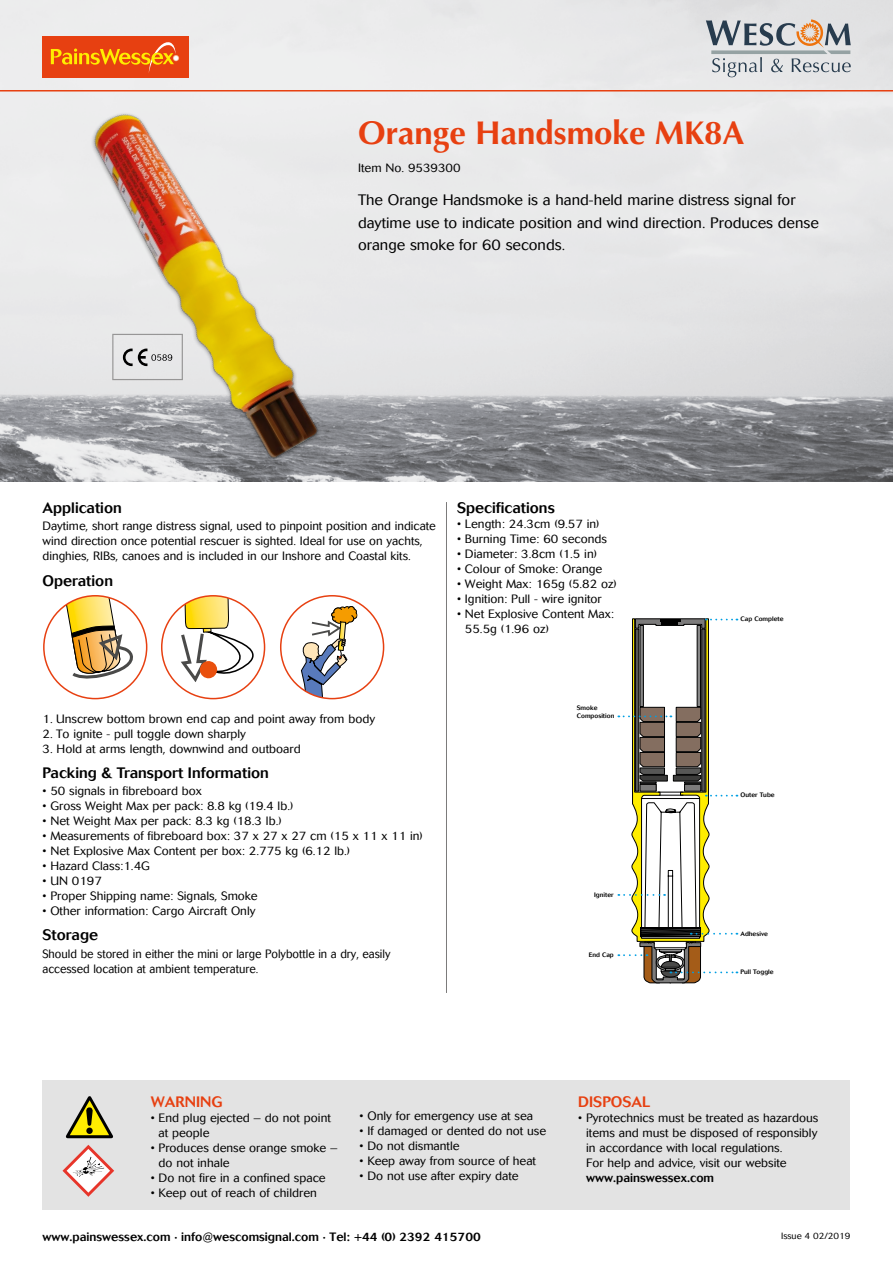
<style>
.page{position:relative;width:893px;height:1263px;background:#fff}
.page>*{position:absolute;margin:0;border:0;box-sizing:border-box;transform-origin:0 0}
.t1{font:700 33px "Optima";color:#e74011}
.t2{font:300 15px/22.5px "Cosmos";color:#000}
.t3{font:500 15px "Cosmos";color:#000}
.t4{font:500 15px "Cosmos";color:#e74011}
.t5{font:300 12px/15px "Cosmos";color:#000}
.t6{font:300 12px/15px "Cosmos";color:#000;scale:.94 1}
.t7{font:500 12px "Cosmos";color:#000}
.t8{font:300 9px "Cosmos";color:#000}
.t9{font:500 6.45px/7.4px "Cosmos";color:#000}
</style>
<div class="page">
<img style="left:0;top:0;width:893px;height:481px">
<hr style="left:0;top:90px;width:893px;height:2px;background:#e74011">
<div style="left:43px;top:1080px;width:807px;height:129px;background:#e3e3e3"></div>
<svg style="left:62px;top:1145px;width:52px;height:52px"></svg>
<svg style="left:66px;top:1096px;width:47px;height:42px"></svg>
<div style="left:86px;top:1127px;width:7px;height:7px;background:#000;border-radius:50%"></div>
<div style="left:359px;top:119px;width:385px;height:34px;background:#ebecec"></div>
<div style="left:359px;top:163px;width:101px;height:9px;background:#e9e9ea"></div>
<hr style="left:446px;top:502px;width:1px;height:491px;background:#7c7b7b">
<div style="left:42px;top:36px;width:146px;height:42px;background:#e74011"></div>
<svg style="left:51px;top:42px;width:128px;height:31px"></svg>
<img style="left:74px;top:98px;width:257px;height:371px">
<svg style="left:301px;top:606px;width:56px;height:93px"></svg>
<div style="left:280px;top:595px;width:104px;height:104px;border:2px solid #e74011;border-radius:50%"></div>
<svg style="left:178px;top:596px;width:87px;height:89px"></svg>
<div style="left:161px;top:595px;width:104px;height:104px;border:2px solid #e74011;border-radius:50%"></div>
<svg style="left:61px;top:596px;width:76px;height:86px"></svg>
<div style="left:43px;top:595px;width:104px;height:104px;border:2px solid #e74011;border-radius:50%"></div>
<svg style="left:618px;top:618px;width:119px;height:365px"></svg>
<div style="left:112px;top:334px;width:71px;height:46px;border:1px solid #7c7b7b"></div>
<svg style="left:123px;top:349px;width:49px;height:17px"></svg>
<svg style="left:706px;top:19px;width:145px;height:58px;background:#bebfbf"></svg>
<h1 class="t1" style="left:358px;top:114px;width:388px">Orange Handsmoke MK8A</h1>
<p class="t5" style="left:358px;top:161px;width:104px">Item No. 9539300</p>
<p class="t2" style="left:358px;top:189px;width:462px">The Orange Handsmoke is a hand-held marine distress signal for daytime use to indicate position and wind direction. Produces dense orange smoke for 60 seconds.</p>
<p class="t3" style="left:43px;top:499px;width:81px">Application</p>
<p class="t5" style="left:43px;top:519px;width:395px">Daytime, short range distress signal, used to pinpoint position and indicate wind direction once potential rescuer is sighted. Ideal for use on yachts, dinghies, RIBs, canoes and is included in our Inshore and Coastal kits.</p>
<p class="t3" style="left:43px;top:572px;width:72px">Operation</p>
<p class="t3" style="left:457px;top:499px;width:99px">Specifications</p>
<p class="t5" style="left:457px;top:517px;width:144px">• Length: 24.3cm (9.57 in)</p>
<p class="t5" style="left:457px;top:532px;width:151px">• Burning Time: 60 seconds</p>
<p class="t5" style="left:457px;top:547px;width:141px">• Diameter: 3.8cm (1.5 in)</p>
<p class="t5" style="left:457px;top:562px;width:147px">• Colour of Smoke: Orange</p>
<p class="t5" style="left:457px;top:577px;width:161px">• Weight Max: 165g (5.82 oz)</p>
<p class="t5" style="left:457px;top:592px;width:146px">• Ignition: Pull - wire ignitor</p>
<p class="t5" style="left:465px;top:607px;width:151px;text-indent:-8px">• Net Explosive Content Max:<br>55.5g (1.96 oz)</p>
<p class="t5" style="left:43px;top:711px;width:334px">1. Unscrew bottom brown end cap and point away from body</p>
<p class="t5" style="left:43px;top:726px;width:205px">2. To ignite - pull toggle down sharply</p>
<p class="t5" style="left:43px;top:741px;width:260px">3. Hold at arms length, downwind and outboard</p>
<p class="t3" style="left:43px;top:764px;width:228px">Packing &amp; Transport Information</p>
<p class="t5" style="left:43px;top:784px;width:161px">• 50 signals in fibreboard box</p>
<p class="t5" style="left:43px;top:799px;width:252px">• Gross Weight Max per pack: 8.8 kg (19.4 lb.)</p>
<p class="t5" style="left:43px;top:814px;width:241px">• Net Weight Max per pack: 8.3 kg (18.3 lb.)</p>
<p class="t5" style="left:43px;top:829px;width:382px">• Measurements of fibreboard box: 37 x 27 x 27 cm (15 x 11 x 11 in)</p>
<p class="t5" style="left:43px;top:844px;width:309px">• Net Explosive Max Content per box: 2.775 kg (6.12 lb.)</p>
<p class="t5" style="left:43px;top:859px;width:109px">• Hazard Class:1.4G</p>
<p class="t5" style="left:43px;top:874px;width:61px">• UN 0197</p>
<p class="t5" style="left:43px;top:889px;width:217px">• Proper Shipping name: Signals, Smoke</p>
<p class="t5" style="left:43px;top:904px;width:214px">• Other information: Cargo Aircraft Only</p>
<p class="t3" style="left:43px;top:926px;width:57px">Storage</p>
<p class="t6" style="left:43px;top:946px;width:372px">Should be stored in either the mini or large Polybottle in a dry, easily accessed location at ambient temperature.</p>
<p class="t9" style="left:577px;top:704px;width:39px">Smoke<br>Composition</p>
<p class="t9" style="left:594px;top:891px;width:21px">Igniter</p>
<p class="t9" style="left:589px;top:951px;width:27px">End Cap</p>
<p class="t9" style="left:740px;top:615px;width:45px">Cap Complete</p>
<p class="t9" style="left:740px;top:791px;width:36px">Outer Tube</p>
<p class="t9" style="left:740px;top:930px;width:29px">Adhesive</p>
<p class="t9" style="left:740px;top:968px;width:35px">Pull Toggle</p>
<p class="t4" style="left:151px;top:1093px;width:73px">WARNING</p>
<p class="t5" style="left:159px;top:1110px;width:174px;text-indent:-8px">• End plug ejected – do not point at people</p>
<p class="t5" style="left:159px;top:1140px;width:181px;text-indent:-8px">• Produces dense orange smoke – do not inhale</p>
<p class="t5" style="left:151px;top:1170px;width:176px">• Do not fire in a confined space</p>
<p class="t5" style="left:151px;top:1185px;width:168px">• Keep out of reach of children</p>
<p class="t5" style="left:360px;top:1108px;width:175px">• Only for emergency use at sea</p>
<p class="t5" style="left:360px;top:1123px;width:188px">• If damaged or dented do not use</p>
<p class="t5" style="left:360px;top:1138px;width:102px">• Do not dismantle</p>
<p class="t5" style="left:360px;top:1153px;width:178px">• Keep away from source of heat</p>
<p class="t5" style="left:360px;top:1168px;width:161px">• Do not use after expiry date</p>
<p class="t4" style="left:578px;top:1093px;width:73px">DISPOSAL</p>
<p class="t5" style="left:586px;top:1110px;width:234px;text-indent:-8px">• Pyrotechnics must be treated as hazardous items and must be disposed of responsibly in accordance with local regulations.<br>For help and advice, visit our website</p>
<p class="t7" style="left:586px;top:1171px;width:129px">www.painswessex.com</p>
<p class="t7" style="left:43px;top:1230px;width:440px">www.painswessex.com · info@wescomsignal.com · Tel: +44 (0) 2392 415700</p>
<p class="t8" style="left:781px;top:1231px;width:71px">Issue 4 02/2019</p>
</div>
